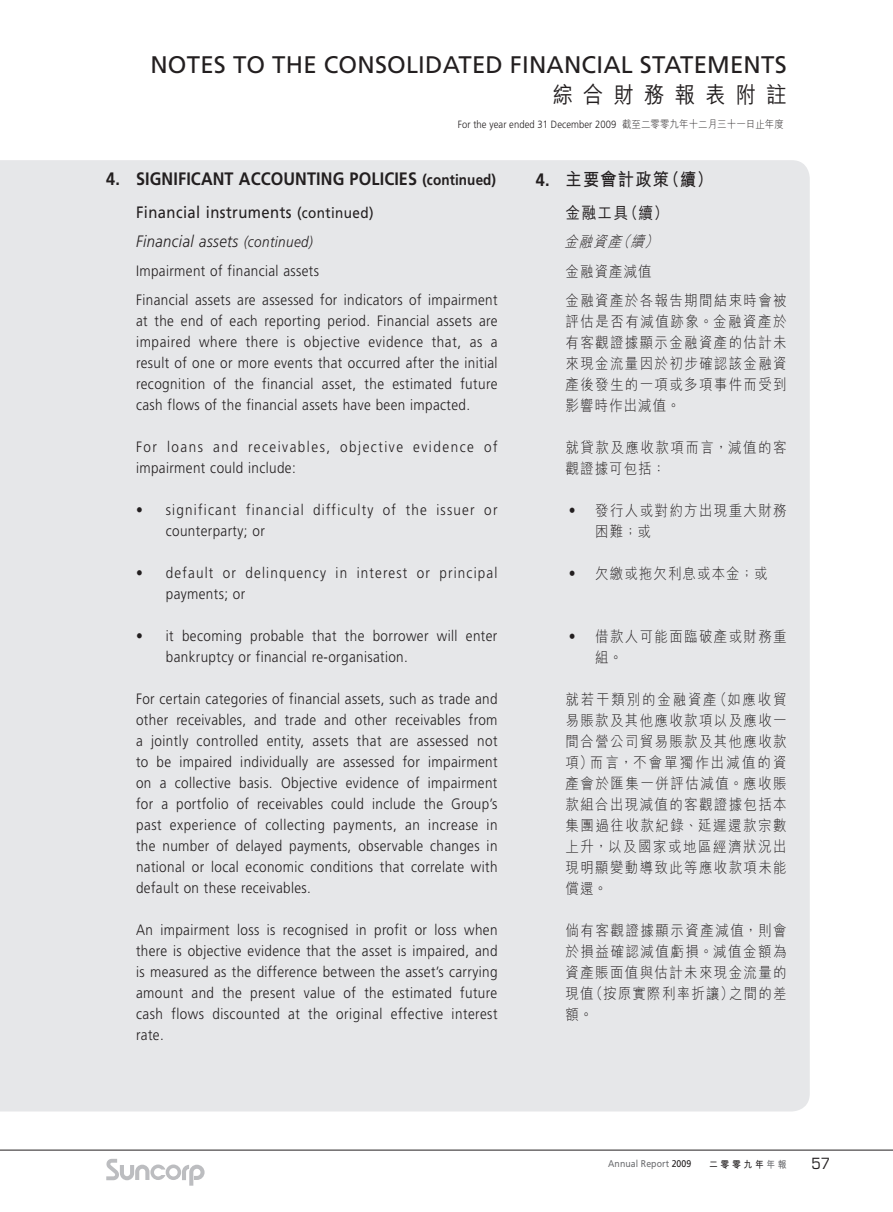
<style>
.page{position:relative;width:893px;height:1212px;background:#fff}
.page>*{position:absolute;margin:0;border:0;box-sizing:border-box;transform-origin:0 0}
.t1{font:24px "Frutiger LT Std";letter-spacing:.01em;color:#231f20}
.t2{font:22.5px "M Hei HK Medium B5 pc H";letter-spacing:.51em;color:#231f20;scale:.9 1}
.t3{font:700 18px "Frutiger LT Std";letter-spacing:.01em;color:#231f20;scale:.9 1}
.t4{font:18px "M Hei HK Bold B5 pc H";letter-spacing:.08em;color:#231f20;scale:.9 1}
.t5{font:16.5px/29.5px "Frutiger LT Std";letter-spacing:.03em;color:#231f20;scale:.9 1}
.t6{font:16.5px "M Hei HK Medium B5 pc H";color:#231f20;scale:.9 1}
.t7{font:300 15px/21px "Frutiger LT Std";letter-spacing:.03em;color:#231f20;text-align:justify;scale:.9 1}
.t8{font:15px/21px "M Hei HK Light B5 pc H";letter-spacing:.1em;color:#231f20;scale:.9 1}
.t9{font:300 15px/21px "Frutiger LT Std";letter-spacing:.11em;color:#231f20;scale:.9 1}
.t10{font:300 15px/21px "Frutiger LT Std";letter-spacing:.09em;color:#231f20;scale:.9 1}
.t11{font:300 15px/21px "Frutiger LT Std";letter-spacing:.085em;color:#231f20;scale:.9 1}
.t12{font:15px "M Hei HK Light B5 pc H";letter-spacing:.08em;color:#231f20;scale:.9 1}
.t13{font:italic 15px "M Hei HK Light B5 pc H";color:#231f20;scale:.9 1}
.t14{font:15px "Eurostile LT Std";color:#231f20;scale:.9 1}
.t15{font:300 10.5px "Frutiger LT Std";letter-spacing:.01em;color:#231f20;scale:.9 1}
.t16{font:9.75px "Frutiger LT Std";letter-spacing:.01em;color:#6c6d70;scale:.9 1}
.t17{font:9.75px "M Hei HK Bold B5 pc H";letter-spacing:.31em;color:#231f20;scale:.9 1}
.s1{font-family:"M Hei HK Light B5 pc H";font-weight:400}
.s2{font-size:15px}
.s3{font-weight:300;font-style:italic}
.s4{font-weight:300;font-style:italic;font-size:15px}
.s5{font-family:"Frutiger LT Std";font-weight:700}
.s6{color:#231f20}
.s7{color:#6c6d70}
</style>
<div class="page">
<div style="left:0;top:160px;width:810px;height:951px;background:#e6e7e9"></div>
<svg style="left:106px;top:1159px;width:99px;height:26px"></svg>
<hr style="left:0;top:1150px;width:893px;height:1px;background:#231f20">
<h1 class="t1" style="left:150px;top:51px;width:638px">NOTES TO THE CONSOLIDATED FINANCIAL STATEMENTS</h1>
<h2 class="t2" style="left:553px;top:86px;width:262px">綜合財務報表附註</h2>
<p class="t15" style="left:458px;top:118px;width:364px">For the year ended 31 December 2009 <span class="s1">截至二零零九年十二月三十一日止年度</span></p>
<p class="t3" style="left:106px;top:168px;width:435px">4. SIGNIFICANT ACCOUNTING POLICIES <span class="s2">(continued)</span></p>
<p class="t5" style="left:136px;top:197px;width:265px">Financial instruments <span class="s2">(continued)<br></span><span class="s3">Financial assets</span> <span class="s4">(continued)</span></p>
<p class="t7" style="left:136px;top:257px;width:403px;line-height:29.5px">Impairment of financial assets<br>Financial assets are assessed for indicators of impairment</p>
<p class="t7" style="left:136px;top:312px;width:403px">at the end of each reporting period. Financial assets are impaired where there is objective evidence that, as a result of one or more events that occurred after the initial recognition of the financial asset, the estimated future cash flows of the financial assets have been impacted.</p>
<p class="t9" style="left:136px;top:438px;width:403px">For loans and receivables, objective evidence of impairment could include:</p>
<p class="t10" style="left:166px;top:501px;width:370px;text-indent:-30px">• significant financial difficulty of the issuer or counterparty; or</p>
<p class="t11" style="left:166px;top:564px;width:370px;text-indent:-30px">• default or delinquency in interest or principal payments; or</p>
<p class="t7" style="left:166px;top:627px;width:370px;text-indent:-30px">• it becoming probable that the borrower will enter bankruptcy or financial re-organisation.</p>
<p class="t7" style="left:136px;top:690px;width:403px">For certain categories of financial assets, such as trade and other receivables, and trade and other receivables from a jointly controlled entity, assets that are assessed not to be impaired individually are assessed for impairment on a collective basis. Objective evidence of impairment for a portfolio of receivables could include the Group’s past experience of collecting payments, an increase in the number of delayed payments, observable changes in national or local economic conditions that correlate with default on these receivables.</p>
<p class="t7" style="left:136px;top:921px;width:403px">An impairment loss is recognised in profit or loss when there is objective evidence that the asset is impaired, and is measured as the difference between the asset’s carrying amount and the present value of the estimated future cash flows discounted at the original effective interest rate.</p>
<p class="t4" style="left:536px;top:173px;width:198px"><span class="s5">4.</span> 主要會計政策（續）</p>
<p class="t6" style="left:566px;top:206px;width:116px">金融工具（續）</p>
<p class="t13" style="left:564px;top:236px;width:110px">金融資產（續）</p>
<p class="t8" style="left:566px;top:258px;width:247px;line-height:29.5px">金融資產減值<br>金融資產於各報告期間結束時會被</p>
<p class="t8" style="left:566px;top:313px;width:247px;text-align:justify">評估是否有減值跡象。金融資產於有客觀證據顯示金融資產的估計未來現金流量因於初步確認該金融資產後發生的一項或多項事件而受到影響時作出減值。</p>
<p class="t8" style="left:566px;top:439px;width:247px">就貸款及應收款項而言，減值的客觀證據可包括：</p>
<p class="t8" style="left:595px;top:502px;width:214px;text-indent:-30px">‧ 發行人或對約方出現重大財務困難；或</p>
<p class="t12" style="left:566px;top:568px;width:226px">‧ 欠繳或拖欠利息或本金；或</p>
<p class="t8" style="left:595px;top:628px;width:214px;text-indent:-30px">‧ 借款人可能面臨破產或財務重組。</p>
<p class="t8" style="left:566px;top:691px;width:247px;text-align:justify">就若干類別的金融資產（如應收貿易賬款及其他應收款項以及應收一間合營公司貿易賬款及其他應收款項）而言，不會單獨作出減值的資產會於匯集一併評估減值。應收賬款組合出現減值的客觀證據包括本集團過往收款紀錄、延遲還款宗數上升，以及國家或地區經濟狀況出現明顯變動導致此等應收款項未能償還。</p>
<p class="t8" style="left:566px;top:922px;width:247px;text-align:justify">倘有客觀證據顯示資產減值，則會於損益確認減值虧損。減值金額為資產賬面值與估計未來現金流量的現值（按原實際利率折讓）之間的差額。</p>
<p class="t16" style="left:608px;top:1158px;width:94px">Annual Report <span class="s6">2009</span></p>
<p class="t17" style="left:709px;top:1160px;width:88px">二零零九年<span class="s7">年報</span></p>
<p class="t14" style="left:811px;top:1155px;width:22px">57</p>
</div>
